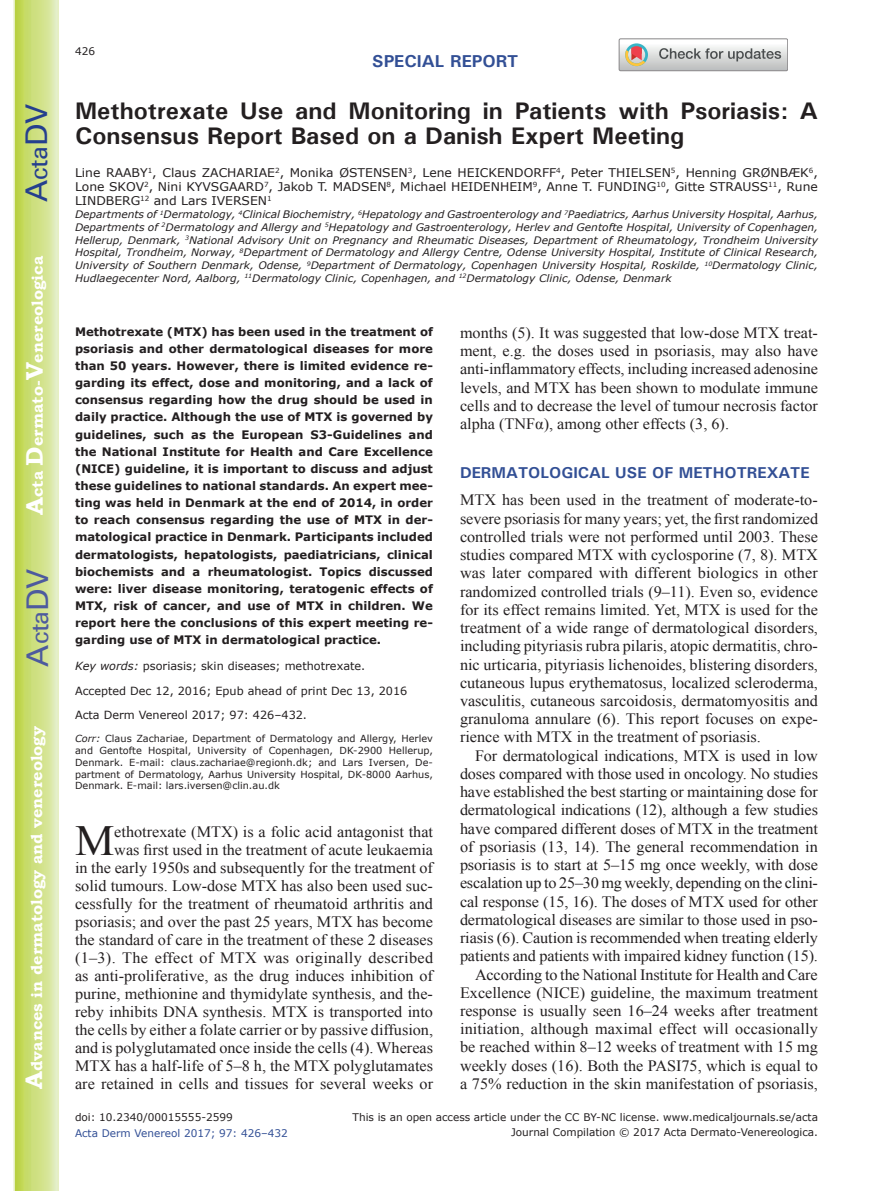
<style>
.page{position:relative;width:893px;height:1191px;background:#fff}
.page>*{position:absolute;margin:0;border:0;box-sizing:border-box;transform-origin:0 0}
.t1{font:42.9px "Times New Roman";color:#231f20}
.t2{font:30px "Univers";color:#4d5a9e}
.t3{font:30px "Univers";color:#253f8e}
.t4{font:700 24px/25.5px "Univers";color:#231f20}
.t5{font:700 17.25px "Univers";color:#324f95}
.t6{font:15.75px/18.3px "Times New Roman";color:#231f20;text-align:right}
.t7{font:700 15.75px "Bookman Old Style";color:#fff}
.t8{font:700 15.75px "Univers";color:#324f95}
.t9{font:12px/14.4px "Verdana";color:#231f20;text-align:justify}
.t10{font:700 11.7px/17.1px "Verdana";color:#231f20;text-align:justify}
.t11{font:11.25px "Verdana";color:#231f20}
.t12{font:10.5px "Verdana";color:#231f20}
.t13{font:10.5px "Verdana";color:#324f95}
.t14{font:italic 10.35px/12.8px "Verdana";color:#231f20;text-align:justify}
.t15{font:9.75px/11.7px "Verdana";color:#231f20;text-align:justify}
.s1{font-size:24px}
.s2{font-style:italic}
</style>
<div class="page">
<svg style="left:14px;top:0;width:45px;height:1191px;background:#cfe084"></svg>
<svg style="left:619px;top:39px;width:169px;height:32px"></svg>
<h2 class="t3" style="left:19px;top:202px;width:100px;rotate:-90deg">A<span class="s1">cta</span>DV</h2>
<p class="t7" style="left:28px;top:515px;width:260px;rotate:-90deg"><span class="s1">A</span>cta <span class="s1">D</span>ermato-<span class="s1">V</span>enereologica</p>
<h2 class="t2" style="left:20px;top:666px;width:100px;rotate:-90deg">A<span class="s1">cta</span>DV</h2>
<p class="t7" style="left:27px;top:1088px;width:364px;rotate:-90deg"><span class="s1">A</span>dvances in dermatology and venereology</p>
<p class="t12" style="left:75px;top:44px;width:22px">426</p>
<p class="t5" style="left:372px;top:50px;width:148px">SPECIAL REPORT</p>
<h3 class="t4" style="left:75px;top:97px;width:745px">Methotrexate Use and Monitoring in Patients with Psoriasis: A<br>Consensus Report Based on a Danish Expert Meeting</h3>
<p class="t9" style="left:75px;top:165px;width:744px">Line RAABY<sup>1</sup>, Claus ZACHARIAE<sup>2</sup>, Monika ØSTENSEN<sup>3</sup>, Lene HEICKENDORFF<sup>4</sup>, Peter THIELSEN<sup>5</sup>, Henning GRØNBÆK<sup>6</sup>, Lone SKOV<sup>2</sup>, Nini KYVSGAARD<sup>7</sup>, Jakob T. MADSEN<sup>8</sup>, Michael HEIDENHEIM<sup>9</sup>, Anne T. FUNDING<sup>10</sup>, Gitte STRAUSS<sup>11</sup>, Rune LINDBERG<sup>12</sup> and Lars IVERSEN<sup>1</sup></p>
<p class="t14" style="left:75px;top:208px;width:745px">Departments of <sup>1</sup>Dermatology, <sup>4</sup>Clinical Biochemistry, <sup>6</sup>Hepatology and Gastroenterology and <sup>7</sup>Paediatrics, Aarhus University Hospital, Aarhus, Departments of <sup>2</sup>Dermatology and Allergy and <sup>5</sup>Hepatology and Gastroenterology, Herlev and Gentofte Hospital, University of Copenhagen, Hellerup, Denmark, <sup>3</sup>National Advisory Unit on Pregnancy and Rheumatic Diseases, Department of Rheumatology, Trondheim University Hospital, Trondheim, Norway, <sup>8</sup>Department of Dermatology and Allergy Centre, Odense University Hospital, Institute of Clinical Research, University of Southern Denmark, Odense, <sup>9</sup>Department of Dermatology, Copenhagen University Hospital, Roskilde, <sup>10</sup>Dermatology Clinic, Hudlaegecenter Nord, Aalborg, <sup>11</sup>Dermatology Clinic, Copenhagen, and <sup>12</sup>Dermatology Clinic, Odense, Denmark</p>
<p class="t10" style="left:75px;top:323px;width:359px">Methotrexate (MTX) has been used in the treatment of psoriasis and other dermatological diseases for more than 50 years. However, there is limited evidence re&shy;garding its effect, dose and monitoring, and a lack of consensus regarding how the drug should be used in daily practice. Although the use of MTX is governed by guidelines, such as the European S3-Guidelines and the National Institute for Health and Care Excellence (NICE) guideline, it is important to discuss and adjust these guidelines to national standards. An expert mee&shy;ting was held in Denmark at the end of 2014, in order to reach consensus regarding the use of MTX in der&shy;matological practice in Denmark. Participants included dermatologists, hepatologists, paediatricians, clinical biochemists and a rheumatologist. Topics discussed were: liver disease monitoring, teratogenic effects of MTX, risk of cancer, and use of MTX in children. We report here the conclusions of this expert meeting re&shy;garding use of MTX in dermatological practice.</p>
<p class="t11" style="left:75px;top:658px;width:292px"><span class="s2">Key words:</span> psoriasis; skin diseases; methotrexate.</p>
<p class="t11" style="left:75px;top:682px;width:334px">Accepted Dec 12, 2016; Epub ahead of print Dec 13, 2016</p>
<p class="t11" style="left:75px;top:707px;width:234px">Acta Derm Venereol 2017; 97: 426–432.</p>
<p class="t15" style="left:75px;top:733px;width:359px"><span class="s2">Corr:</span> Claus Zachariae, Department of Dermatology and Allergy, Herlev and Gentofte Hospital, University of Copenhagen, DK-2900 Hellerup, Denmark. E-mail: claus.zachariae@regionh.dk; and Lars Iversen, De&shy;partment of Dermatology, Aarhus University Hospital, DK-8000 Aarhus, Denmark. E-mail: lars.iversen@clin.au.dk</p>
<h1 class="t1" style="left:75px;top:811px;width:41px">M</h1>
<p class="t6" style="left:75px;top:822px;width:360px">ethotrexate (MTX) is a folic acid antagonist that<br>was first used in the treatment of acute leukaemia<br>in the early 1950s and subsequently for the treatment of solid tumours. Low-dose MTX has also been used suc&shy;cessfully for the treatment of rheumatoid arthritis and psoriasis; and over the past 25 years, MTX has become the standard of care in the treatment of these 2 diseases (1–3). The effect of MTX was originally described as anti-proliferative, as the drug induces inhibition of purine, methionine and thymidylate synthesis, and the&shy;reby inhibits DNA synthesis. MTX is transported into the cells by either a folate carrier or by passive diffusion, and is polyglutamated once inside the cells (4). Whereas MTX has a half-life of 5–8 h, the MTX polyglutamates are retained in cells and tissues for several weeks or</p>
<p class="t6" style="left:460px;top:323px;width:360px;text-align:justify">months (5). It was suggested that low-dose MTX treat&shy;ment, e.g. the doses used in psoriasis, may also have anti-inflammatory effects, including increased adenosine levels, and MTX has been shown to modulate immune cells and to decrease the level of tumour necrosis factor alpha (TNFα), among other effects (3, 6).</p>
<p class="t8" style="left:460px;top:463px;width:351px">DERMATOLOGICAL USE OF METHOTREXATE</p>
<p class="t6" style="left:460px;top:491px;width:360px;text-align:justify">MTX has been used in the treatment of moderate-to&shy;severe psoriasis for many years; yet, the first randomized controlled trials were not performed until 2003. These studies compared MTX with cyclosporine (7, 8). MTX was later compared with different biologics in other randomized controlled trials (9–11). Even so, evidence for its effect remains limited. Yet, MTX is used for the treatment of a wide range of dermatological disorders, including pityriasis rubra pilaris, atopic dermatitis, chro&shy;nic urticaria, pityriasis lichenoides, blistering disorders, cutaneous lupus erythematosus, localized scleroderma, vasculitis, cutaneous sarcoidosis, dermatomyositis and granuloma annulare (6). This report focuses on expe&shy;rience with MTX in the treatment of psoriasis.</p>
<p class="t6" style="left:460px;top:746px;width:360px">For dermatological indications, MTX is used in low doses compared with those used in oncology. No studies have established the best starting or maintaining dose for dermatological indications (12), although a few studies have compared different doses of MTX in the treatment of psoriasis (13, 14). The general recommendation in psoriasis is to start at 5–15 mg once weekly, with dose escalation up to 25–30 mg weekly, depending on the clini&shy;cal response (15, 16). The doses of MTX used for other dermatological diseases are similar to those used in pso&shy;riasis (6). Caution is recommended when treating elderly patients and patients with impaired kidney function (15).<br>According to the National Institute for Health and Care Excellence (NICE) guideline, the maximum treatment response is usually seen 16–24 weeks after treatment initiation, although maximal effect will occasionally be reached within 8–12 weeks of treatment with 15 mg weekly doses (16). Both the PASI75, which is equal to a 75% reduction in the skin manifestation of psoriasis,</p>
<p class="t12" style="left:75px;top:1109px;width:159px">doi: 10.2340/00015555-2599</p>
<p class="t13" style="left:75px;top:1125px;width:214px">Acta Derm Venereol 2017; 97: 426–432</p>
<p class="t12" style="left:353px;top:1109px;width:467px">This is an open access article under the CC BY-NC license. www.medicaljournals.se/acta</p>
<p class="t12" style="left:511px;top:1125px;width:308px">Journal Compilation © 2017 Acta Dermato-Venereologica.</p>
</div>
